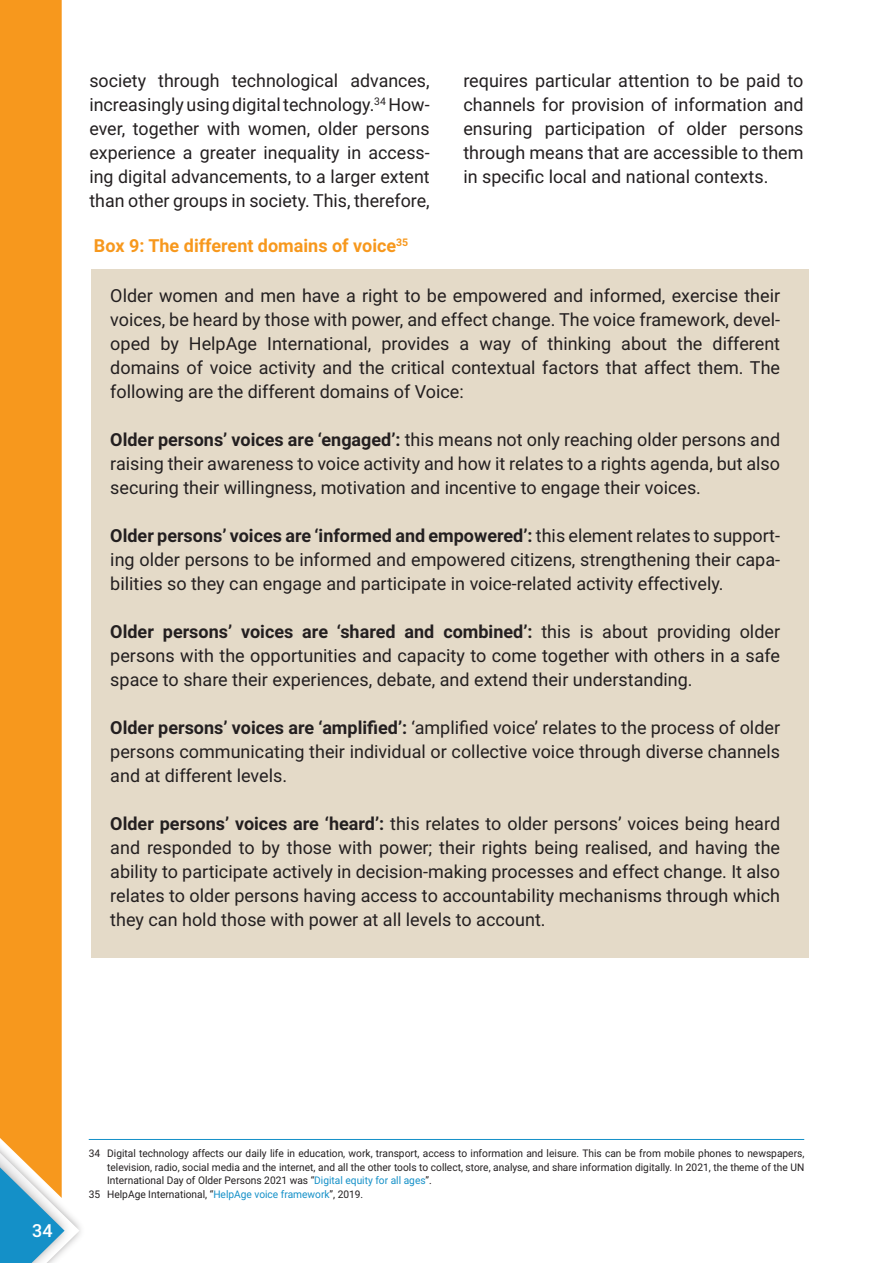
<style>
.page{position:relative;width:893px;height:1263px;background:#fff}
.page>*{position:absolute;margin:0;border:0;box-sizing:border-box;transform-origin:0 0}
.t1{font:18px/24px "Roboto";color:#231f20;text-align:justify}
.t2{font:700 18px "Roboto";color:#f7981d}
.t3{font:500 18px "Roboto";color:#fff}
.t4{font:10.5px/13.5px "Roboto";color:#231f20}
.s1{font-weight:700}
.s2{color:#1490c8}
</style>
<div class="page">
<div style="left:0;top:0;width:62px;height:1120px;background:#f7981d"></div>
<img style="left:0;top:1120px;width:89px;height:114px">
<img style="left:0;top:1138px;width:79px;height:15px">
<svg style="left:0;top:1153px;width:80px;height:110px"></svg>
<hr style="left:89px;top:1139px;width:715px;height:1px;background:#1490c8">
<div style="left:91px;top:269px;width:717px;height:689px;background:#e4dac8"></div>
<p class="t1" style="left:89px;top:68px;width:342px">society through technological advances, increasingly using digital technology.<sup>34</sup> How&shy;ever, together with women, older persons experience a greater inequality in access&shy;ing digital advancements, to a larger extent than other groups in society. This, therefore,</p>
<p class="t1" style="left:463px;top:68px;width:342px">requires particular attention to be paid to channels for provision of information and ensuring participation of older persons through means that are accessible to them in specific local and national contexts.</p>
<p class="t2" style="left:94px;top:233px;width:316px">Box 9: The different domains of voice<sup>35</sup></p>
<p class="t1" style="left:110px;top:283px;width:671px">Older women and men have a right to be empowered and informed, exercise their voices, be heard by those with power, and effect change. The voice framework, devel&shy;oped by HelpAge International, provides a way of thinking about the different domains of voice activity and the critical contextual factors that affect them. The following are the different domains of Voice:</p>
<p class="t1" style="left:110px;top:427px;width:671px"><span class="s1">Older persons’ voices are ‘engaged’:</span> this means not only reaching older persons and raising their awareness to voice activity and how it relates to a rights agenda, but also securing their willingness, motivation and incentive to engage their voices.</p>
<p class="t1" style="left:110px;top:523px;width:671px"><span class="s1">Older persons’ voices are ‘informed and empowered’:</span> this element relates to support&shy;ing older persons to be informed and empowered citizens, strengthening their capa&shy;bilities so they can engage and participate in voice-related activity effectively.</p>
<p class="t1" style="left:110px;top:619px;width:671px"><span class="s1">Older persons’ voices are ‘shared and combined’:</span> this is about providing older persons with the opportunities and capacity to come together with others in a safe space to share their experiences, debate, and extend their understanding.</p>
<p class="t1" style="left:110px;top:715px;width:671px"><span class="s1">Older persons’ voices are ‘amplified’:</span> ‘amplified voice’ relates to the process of older persons communicating their individual or collective voice through diverse channels and at different levels.</p>
<p class="t1" style="left:110px;top:811px;width:671px"><span class="s1">Older persons’ voices are ‘heard’:</span> this relates to older persons’ voices being heard and responded to by those with power; their rights being realised, and having the ability to participate actively in decision-making processes and effect change. It also relates to older persons having access to accountability mechanisms through which they can hold those with power at all levels to account.</p>
<p class="t3" style="left:32px;top:1218px;width:22px">34</p>
<p class="t4" style="left:107px;top:1146px;width:699px">Digital technology affects our daily life in education, work, transport, access to information and leisure. This can be from mobile phones to newspapers, television, radio, social media and the internet, and all the other tools to collect, store, analyse, and share information digitally. In 2021, the theme of the UN International Day of Older Persons 2021 was “<span class="s2">Digital equity for all ages</span>”.<br>HelpAge International, “<span class="s2">HelpAge voice framework</span>”, 2019.</p>
<p class="t4" style="left:89px;top:1146px;width:13px">34</p>
<p class="t4" style="left:89px;top:1187px;width:13px">35</p>
</div>
